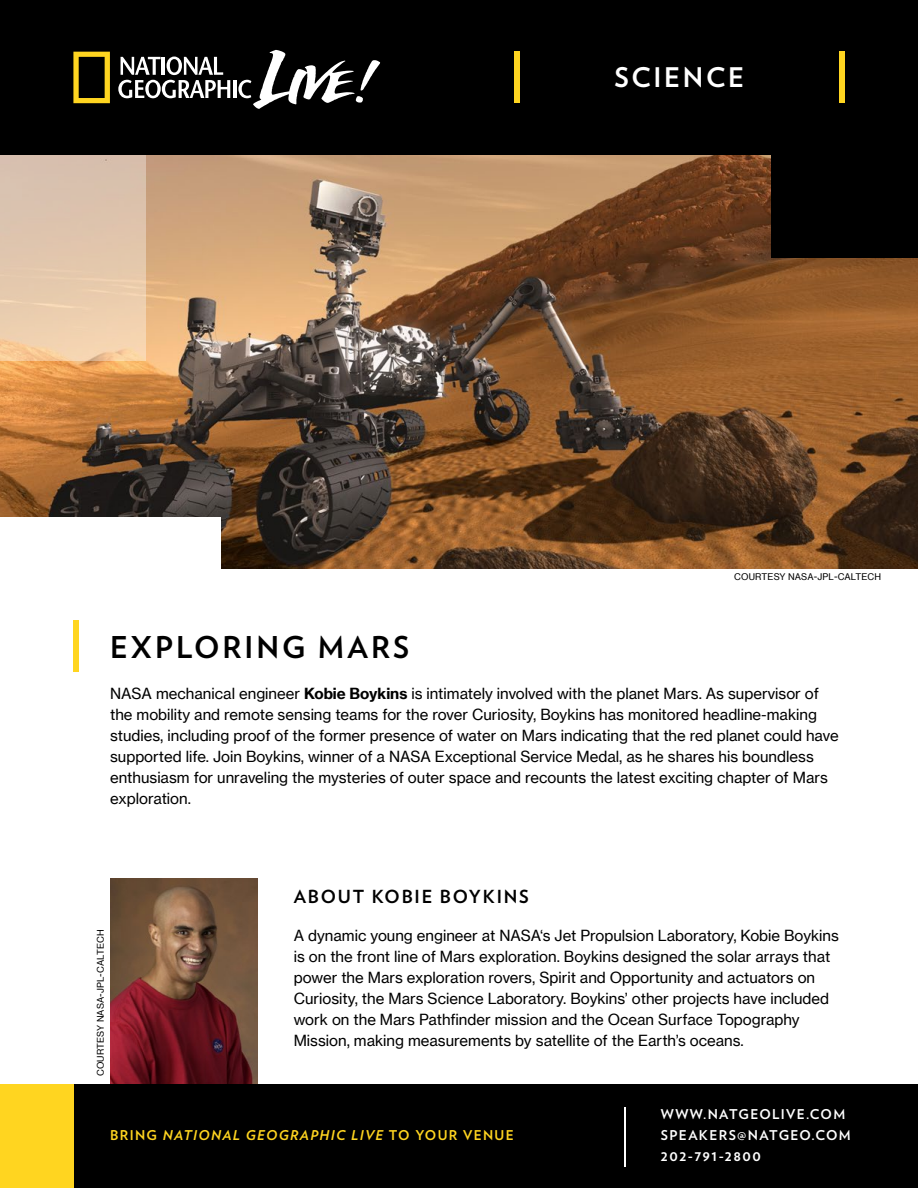
<style>
.page{position:relative;width:918px;height:1188px;background:#fff}
.page>*{position:absolute;margin:0;border:0;box-sizing:border-box;transform-origin:0 0}
.t1{font:700 30px "Verlag";letter-spacing:.1em;color:#000}
.t2{font:700 27px "Verlag";letter-spacing:.1em;color:#fff}
.t3{font:700 18px "Verlag";letter-spacing:.1em;color:#000}
.t4{font:15px/21px "N Haas Grotesk TX Pro 55 Rg";color:#000}
.t5{font:700 15px "Verlag";letter-spacing:.1em;color:#fff}
.t6{font:italic 700 13.5px "Verlag";letter-spacing:.1em;color:#ffd520}
.t7{font:700 13.5px/21px "Verlag";letter-spacing:.1em;color:#fff}
.t8{font:9px "N Haas Grotesk TX Pro 55 Rg";letter-spacing:.015em;color:#000}
.s1{font-family:"N Haas Grotesk TX Pro 75 Bd"}
.s2{font-style:normal}
</style>
<div class="page">
<img style="left:110px;top:878px;width:147px;height:207px">
<img style="left:0;top:154px;width:918px;height:414px">
<div style="left:0;top:517px;width:220px;height:58px;background:#fff"></div>
<svg style="left:0;top:154px;width:146px;height:207px;background:#e2c6ab"></svg>
<div style="left:772px;top:146px;width:146px;height:112px;background:#000"></div>
<div style="left:0;top:0;width:918px;height:154px;background:#000"></div>
<div style="left:514px;top:52px;width:5px;height:51px;background:#ffd520"></div>
<div style="left:839px;top:52px;width:6px;height:51px;background:#ffd520"></div>
<div style="left:73px;top:620px;width:6px;height:51px;background:#ffd520"></div>
<div style="left:0;top:1085px;width:918px;height:103px;background:#000"></div>
<div style="left:0;top:1085px;width:73px;height:103px;background:#ffd520"></div>
<hr style="left:624px;top:1107px;width:2px;height:59px;background:#fff">
<svg style="left:73px;top:52px;width:37px;height:51px"></svg>
<svg style="left:118px;top:57px;width:112px;height:41px"></svg>
<hr style="left:233px;top:80px;width:3px;height:18px;background:#fff">
<svg style="left:238px;top:50px;width:142px;height:59px"></svg>
<h2 class="t2" style="left:614px;top:56px;width:131px">SCIENCE</h2>
<p class="t8" style="left:734px;top:571px;width:148px">COURTESY NASA-JPL-CALTECH</p>
<h1 class="t1" style="left:110px;top:623px;width:300px">EXPLORING MARS</h1>
<p class="t4" style="left:110px;top:683px;width:730px">NASA mechanical engineer <span class="s1">Kobie Boykins</span> is intimately involved with the planet Mars. As supervisor of the mobility and remote sensing teams for the rover Curiosity, Boykins has monitored headline-making studies, including proof of the former presence of water on Mars indicating that the red planet could have supported life. Join Boykins, winner of a NASA Exceptional Service Medal, as he shares his boundless enthusiasm for unraveling the mysteries of outer space and recounts the latest exciting chapter of Mars exploration.</p>
<p class="t3" style="left:294px;top:882px;width:237px">ABOUT KOBIE BOYKINS</p>
<p class="t8" style="left:95px;top:1076px;width:148px;rotate:-90deg">COURTESY NASA-JPL-CALTECH</p>
<p class="t4" style="left:294px;top:925px;width:547px">A dynamic young engineer at NASA‘s Jet Propulsion Laboratory, Kobie Boykins is on the front line of Mars exploration. Boykins designed the solar arrays that power the Mars exploration rovers, Spirit and Opportunity and actuators on Curiosity, the Mars Science Laboratory. Boykins’ other projects have included work on the Mars Pathfinder mission and the Ocean Surface Topography Mission, making measurements by satellite of the Earth’s oceans.</p>
<p class="t6" style="left:110px;top:1125px;width:405px"><span class="s2">BRING</span> NATIONAL GEOGRAPHIC LIVE <span class="s2">TO YOUR VENUE</span></p>
<p class="t7" style="left:661px;top:1103px;width:191px">WWW.NATGEOLIVE.COM<br>SPEAKERS@NATGEO.COM</p>
<p class="t5" style="left:661px;top:1144px;width:101px">202-791-2800</p>
</div>
